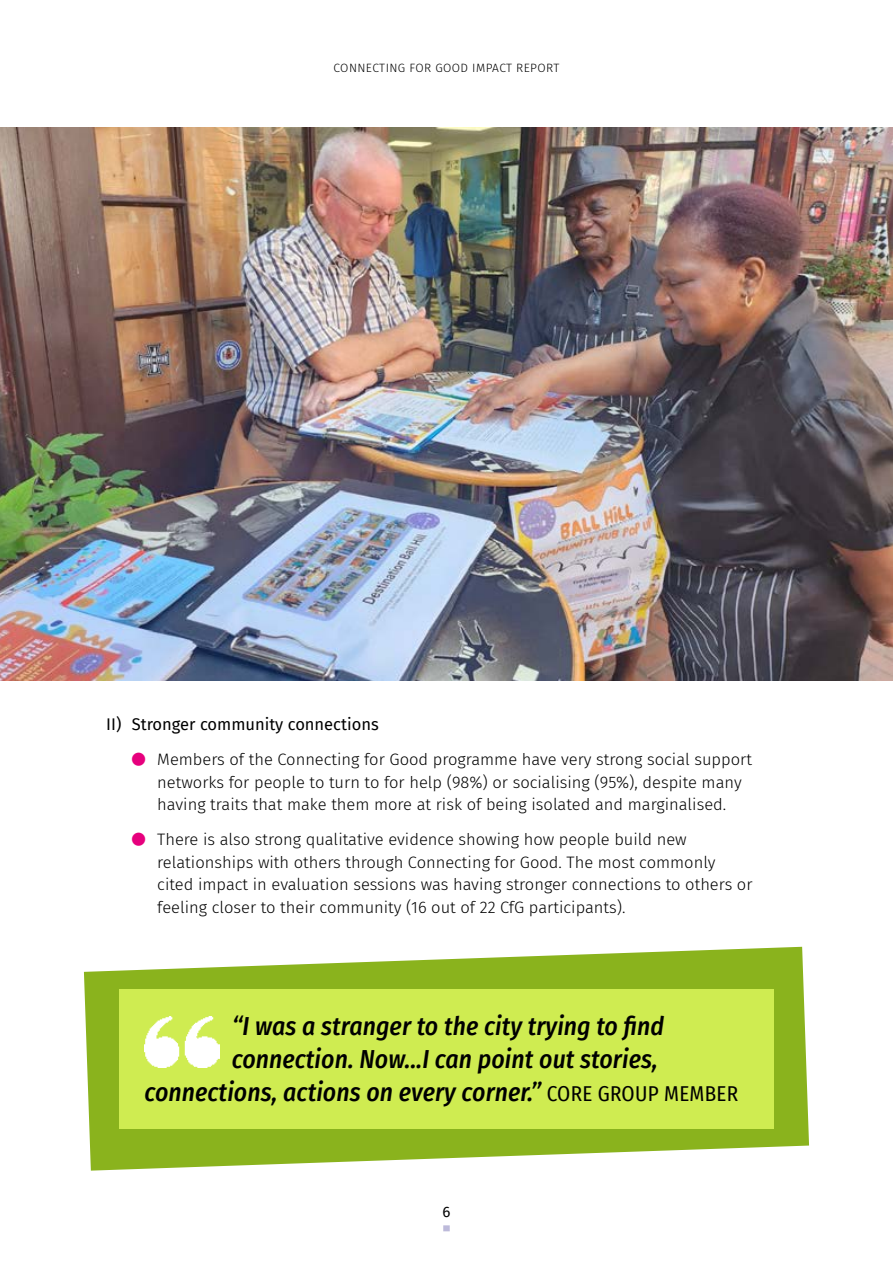
<style>
.page{position:relative;width:893px;height:1263px;background:#fff}
.page>*{position:absolute;margin:0;border:0;box-sizing:border-box;transform-origin:0 0}
.t1{font:italic 500 25.5px/33px "Fira Sans Condensed";letter-spacing:.005em;color:#000;text-align:center}
.t2{font:300 16.5px/22.5px "Fira Sans";color:#000}
.t3{font:15px "Fira Sans";color:#000}
.t4{font:300 12px "Fira Sans";letter-spacing:.035em;color:#000}
.s1{font-weight:400}
.s2{font-family:"European Pi One";font-weight:400;color:#e6007d}
.s3{font-weight:400;font-style:normal;font-size:21px}
</style>
<div class="page">
<img style="left:0;top:128px;width:893px;height:552px">
<svg style="left:84px;top:947px;width:725px;height:223px;fill:#8ab31d"></svg>
<div style="left:119px;top:990px;width:655px;height:139px;background:#cfec51"></div>
<img style="left:145px;top:1017px;width:74px;height:51px">
<div style="left:443px;top:1225px;width:7px;height:6px;background:#bdbada"></div>
<p class="t4" style="left:333px;top:59px;width:227px">CONNECTING FOR GOOD IMPACT REPORT</p>
<p class="t2" style="left:132px;top:706px;width:622px;line-height:35.2px;text-indent:-26px"><span class="s1">II) Stronger community connections<br></span><span class="s2">V</span> Members of the Connecting for Good programme have very strong social support</p>
<p class="t2" style="left:157px;top:770px;width:586px">networks for people to turn to for help (98%) or socialising (95%), despite many having traits that make them more at risk of being isolated and marginalised.</p>
<p class="t2" style="left:157px;top:828px;width:597px;text-indent:-26px"><span class="s2">V</span> There is also strong qualitative evidence showing how people build new relationships with others through Connecting for Good. The most commonly cited impact in evaluation sessions was having stronger connections to others or feeling closer to their community (16 out of 22 CfG participants).</p>
<h1 class="t1" style="left:145px;top:1008px;width:595px">“I was a stranger to the city trying to find<br>connection. Now...I can point out stories,<br>connections, actions on every corner.” <span class="s3">CORE GROUP MEMBER</span></h1>
<p class="t3" style="left:442px;top:1200px;width:9px">6</p>
</div>
